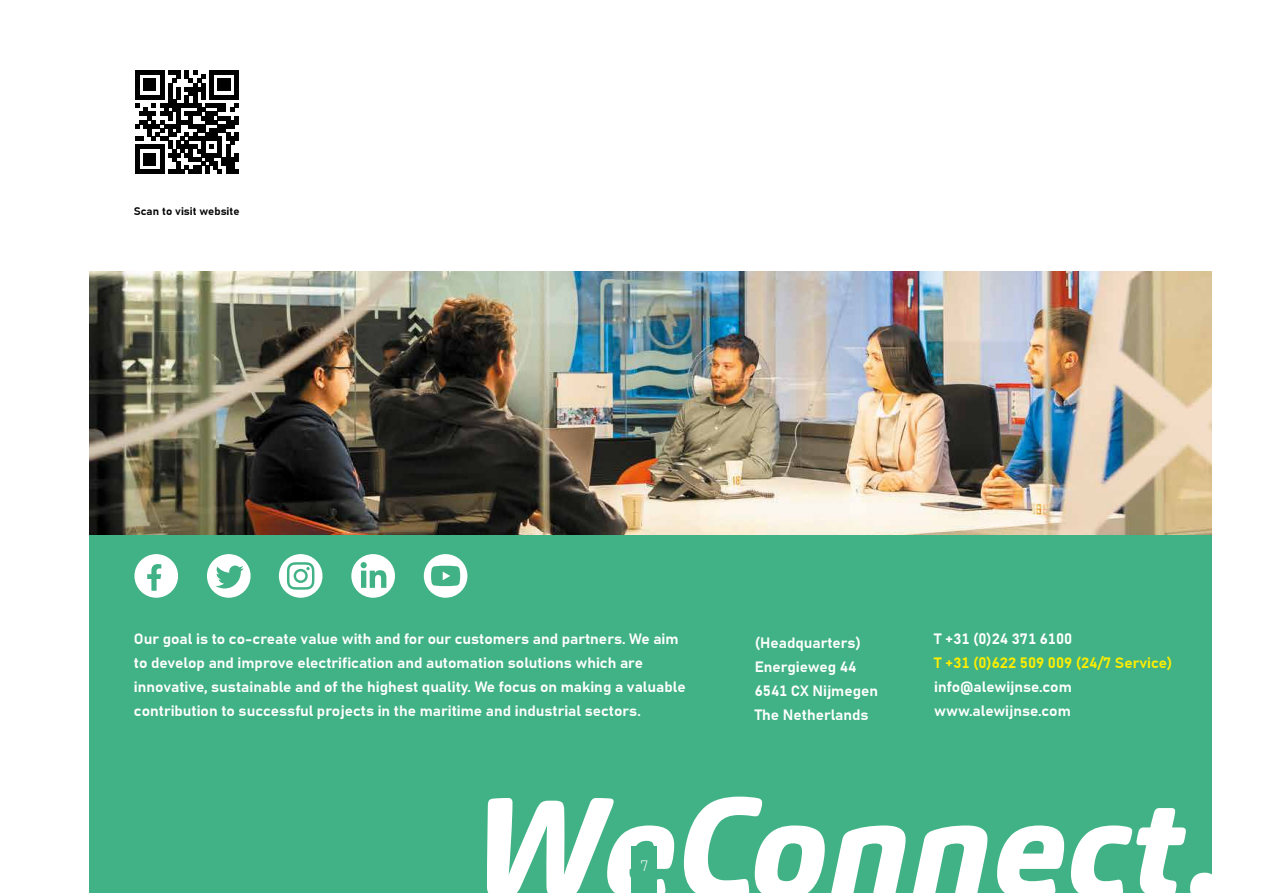
<style>
.page{position:relative;width:1263px;height:893px;background:#fff}
.page>*{position:absolute;margin:0;border:0;box-sizing:border-box;transform-origin:0 0}
.t1{font:700 15px/24px "Grandview";color:#fff}
.t2{font:700 15px "Grandview";color:#fe0}
.t3{font:300 15px "Grandview";color:#fff}
.t4{font:700 11.1px "Grandview";color:#000}
</style>
<div class="page">
<img style="left:89px;top:271px;width:1123px;height:264px">
<div style="left:89px;top:535px;width:1123px;height:358px;background:#41b285"></div>
<svg style="left:487px;top:798px;width:187px;height:95px"></svg>
<svg style="left:684px;top:797px;width:141px;height:96px"></svg>
<svg style="left:831px;top:825px;width:74px;height:68px"></svg>
<svg style="left:913px;top:825px;width:74px;height:68px"></svg>
<svg style="left:997px;top:825px;width:67px;height:68px"></svg>
<svg style="left:1071px;top:808px;width:141px;height:85px"></svg>
<svg style="left:279px;top:554px;width:43px;height:44px"></svg>
<svg style="left:207px;top:554px;width:44px;height:44px"></svg>
<svg style="left:351px;top:554px;width:44px;height:44px"></svg>
<svg style="left:424px;top:554px;width:43px;height:44px"></svg>
<svg style="left:134px;top:554px;width:44px;height:44px"></svg>
<div style="left:631px;top:846px;width:26px;height:47px;background:#41b285"></div>
<svg style="left:135px;top:71px;width:103px;height:103px"></svg>
<p class="t4" style="left:134px;top:204px;width:107px">Scan to visit website</p>
<p class="t1" style="left:134px;top:627px;width:553px">Our goal is to co-create value with and for our customers and partners. We aim to develop and improve electrification and automation solutions which are innovative, sustainable and of the highest quality. We focus on making a valuable contribution to successful projects in the maritime and industrial sectors.</p>
<p class="t1" style="left:755px;top:631px;width:125px">(Headquarters)<br>Energieweg 44<br>6541 CX Nijmegen<br>The Netherlands</p>
<p class="t1" style="left:934px;top:627px;width:139px">T +31 (0)24 371 6100</p>
<p class="t2" style="left:934px;top:653px;width:240px">T +31 (0)622 509 009 (24/7 Service)</p>
<p class="t1" style="left:934px;top:675px;width:139px">info@alewijnse.com www.alewijnse.com</p>
<p class="t3" style="left:640px;top:856px;width:9px">7</p>
</div>
